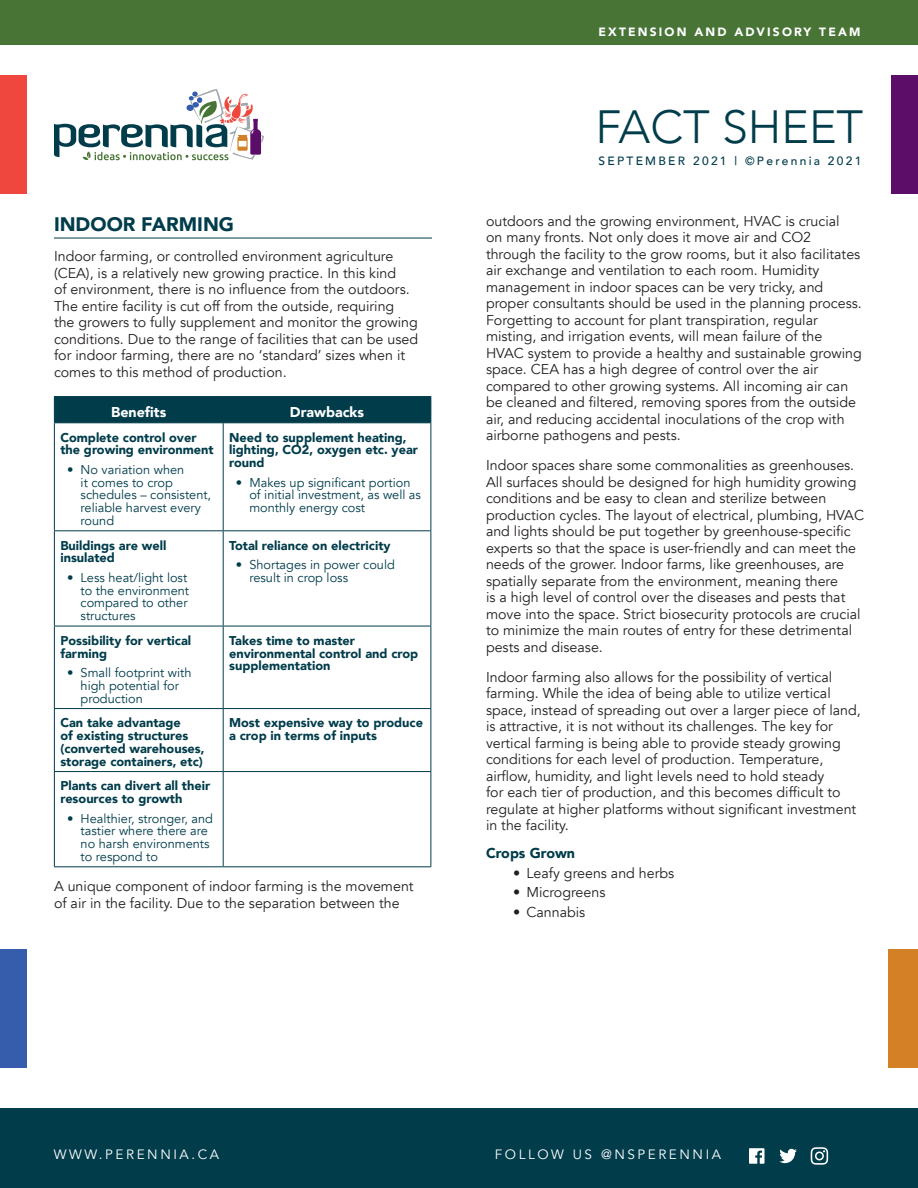
<style>
.page{position:relative;width:918px;height:1188px;background:#fff}
.page>*{position:absolute;margin:0;border:0;box-sizing:border-box;transform-origin:0 0}
.t1{font:300 46.5px "Avenir";color:#013c4b}
.t2{font:900 19.5px "Avenir";color:#013c4b}
.t3{font:14.25px/16.5px "Avenir";color:#231f20}
.t4{font:900 14.25px "Avenir";color:#fff}
.t5{font:900 14.25px "Avenir";color:#013c4b}
.t6{font:13.5px "Avenir";letter-spacing:.19em;color:#fff}
.t7{font:900 12.75px/12.8px "Avenir";color:#013c4b}
.t8{font:12.75px/12.8px "Avenir";color:#013c4b}
.t9{font:500 12px "Avenir";letter-spacing:.19em;color:#013c4b}
.t10{font:900 12px "Avenir";letter-spacing:.18em;color:#fff}
</style>
<div class="page">
<svg style="left:54px;top:89px;width:210px;height:71px"></svg>
<div style="left:0;top:1108px;width:918px;height:80px;background:#013c4b"></div>
<div style="left:0;top:0;width:918px;height:44px;background:#487536"></div>
<div style="left:0;top:75px;width:27px;height:118px;background:#ef473d"></div>
<div style="left:0;top:949px;width:27px;height:119px;background:#365dab"></div>
<div style="left:891px;top:75px;width:27px;height:118px;background:#5c0d67"></div>
<svg style="left:749px;top:1148px;width:16px;height:16px"></svg>
<svg style="left:779px;top:1149px;width:18px;height:14px"></svg>
<svg style="left:811px;top:1147px;width:17px;height:18px"></svg>
<div style="left:889px;top:949px;width:29px;height:119px;background:#d38027"></div>
<hr style="left:54px;top:238px;width:378px;height:1px;background:#013c4b">
<hr style="left:54px;top:396px;width:169px;height:1px;background:#013c4b">
<hr style="left:223px;top:396px;width:208px;height:1px;background:#013c4b">
<div style="left:54px;top:397px;width:377px;height:25px;background:#013c4b"></div>
<hr style="left:54px;top:422px;width:169px;height:1px;background:#013c4b">
<hr style="left:54px;top:423px;width:1px;height:107px;background:#013c4b">
<hr style="left:223px;top:422px;width:208px;height:1px;background:#013c4b">
<hr style="left:223px;top:423px;width:1px;height:107px;background:#013c4b">
<hr style="left:430px;top:423px;width:1px;height:107px;background:#013c4b">
<hr style="left:54px;top:530px;width:169px;height:1px;background:#013c4b">
<hr style="left:54px;top:531px;width:1px;height:95px;background:#013c4b">
<hr style="left:223px;top:530px;width:208px;height:1px;background:#013c4b">
<hr style="left:223px;top:531px;width:1px;height:95px;background:#013c4b">
<hr style="left:430px;top:531px;width:1px;height:95px;background:#013c4b">
<hr style="left:54px;top:626px;width:169px;height:1px;background:#013c4b">
<hr style="left:54px;top:626px;width:1px;height:82px;background:#013c4b">
<hr style="left:223px;top:626px;width:208px;height:1px;background:#013c4b">
<hr style="left:223px;top:626px;width:1px;height:82px;background:#013c4b">
<hr style="left:430px;top:626px;width:1px;height:82px;background:#013c4b">
<hr style="left:54px;top:708px;width:169px;height:1px;background:#013c4b">
<hr style="left:54px;top:709px;width:1px;height:62px;background:#013c4b">
<hr style="left:223px;top:708px;width:208px;height:1px;background:#013c4b">
<hr style="left:223px;top:709px;width:1px;height:62px;background:#013c4b">
<hr style="left:430px;top:709px;width:1px;height:62px;background:#013c4b">
<hr style="left:54px;top:771px;width:169px;height:1px;background:#013c4b">
<hr style="left:54px;top:772px;width:1px;height:94px;background:#013c4b">
<hr style="left:223px;top:771px;width:208px;height:1px;background:#013c4b">
<hr style="left:223px;top:772px;width:1px;height:94px;background:#013c4b">
<hr style="left:430px;top:772px;width:1px;height:94px;background:#013c4b">
<hr style="left:54px;top:866px;width:169px;height:1px;background:#013c4b">
<hr style="left:223px;top:866px;width:208px;height:1px;background:#013c4b">
<p class="t10" style="left:599px;top:22px;width:263px">EXTENSION AND ADVISORY TEAM</p>
<h2 class="t2" style="left:54px;top:208px;width:182px">INDOOR FARMING</h2>
<p class="t3" style="left:54px;top:248px;width:366px">Indoor farming, or controlled environment agriculture (CEA), is a relatively new growing practice. In this kind<br>of environment, there is no influence from the outdoors.<br>The entire facility is cut off from the outside, requiring the growers to fully supplement and monitor the growing conditions. Due to the range of facilities that can be used for indoor farming, there are no ‘standard’ sizes when it comes to this method of production.</p>
<p class="t4" style="left:111px;top:400px;width:57px">Benefits</p>
<p class="t4" style="left:290px;top:400px;width:76px">Drawbacks</p>
<p class="t7" style="left:60px;top:430px;width:155px">Complete control over the growing environment</p>
<p class="t8" style="left:81px;top:463px;width:132px;text-indent:-14px">• No variation when<br>it comes to crop schedules – consistent, reliable harvest every round</p>
<p class="t7" style="left:229px;top:430px;width:190px">Need to supplement heating, lighting, CO2, oxygen etc. year round</p>
<p class="t8" style="left:249px;top:476px;width:173px;text-indent:-14px">• Makes up significant portion of initial investment, as well as monthly energy cost</p>
<p class="t7" style="left:60px;top:538px;width:108px">Buildings are well insulated</p>
<p class="t8" style="left:81px;top:571px;width:110px;text-indent:-14px">• Less heat/light lost to the environment compared to other structures</p>
<p class="t7" style="left:60px;top:634px;width:132px">Possibility for vertical farming</p>
<p class="t8" style="left:81px;top:667px;width:112px;text-indent:-14px">• Small footprint with high potential for production</p>
<p class="t7" style="left:229px;top:538px;width:163px">Total reliance on electricity</p>
<p class="t8" style="left:249px;top:559px;width:147px;text-indent:-14px">• Shortages in power could result in crop loss</p>
<p class="t7" style="left:229px;top:634px;width:191px">Takes time to master environmental control and crop supplementation</p>
<p class="t7" style="left:60px;top:716px;width:146px">Can take advantage<br>of existing structures (converted warehouses, storage containers, etc)</p>
<p class="t7" style="left:229px;top:716px;width:195px">Most expensive way to produce a crop in terms of inputs</p>
<p class="t7" style="left:60px;top:779px;width:151px">Plants can divert all their resources to growth</p>
<p class="t8" style="left:81px;top:812px;width:134px;text-indent:-14px">• Healthier, stronger, and tastier where there are no harsh environments to respond to</p>
<p class="t3" style="left:54px;top:878px;width:361px">A unique component of indoor farming is the movement of air in the facility. Due to the separation between the</p>
<h1 class="t1" style="left:595px;top:100px;width:269px">FACT SHEET</h1>
<p class="t9" style="left:599px;top:150px;width:264px">SEPTEMBER 2021 | ©Perennia 2021</p>
<p class="t3" style="left:486px;top:213px;width:377px">outdoors and the growing environment, HVAC is crucial<br>on many fronts. Not only does it move air and CO2 through the facility to the grow rooms, but it also facilitates air exchange and ventilation to each room. Humidity management in indoor spaces can be very tricky, and proper consultants should be used in the planning process.<br>Forgetting to account for plant transpiration, regular misting, and irrigation events, will mean failure of the HVAC system to provide a healthy and sustainable growing space. CEA has a high degree of control over the air compared to other growing systems. All incoming air can be cleaned and filtered, removing spores from the outside air, and reducing accidental inoculations of the crop with airborne pathogens and pests.</p>
<p class="t3" style="left:486px;top:458px;width:380px">Indoor spaces share some commonalities as greenhouses.<br>All surfaces should be designed for high humidity growing conditions and be easy to clean and sterilize between production cycles. The layout of electrical, plumbing, HVAC and lights should be put together by greenhouse-specific experts so that the space is user-friendly and can meet the needs of the grower. Indoor farms, like greenhouses, are spatially separate from the environment, meaning there<br>is a high level of control over the diseases and pests that move into the space. Strict biosecurity protocols are crucial to minimize the main routes of entry for these detrimental pests and disease.</p>
<p class="t3" style="left:486px;top:669px;width:376px">Indoor farming also allows for the possibility of vertical farming. While the idea of being able to utilize vertical space, instead of spreading out over a larger piece of land, is attractive, it is not without its challenges. The key for vertical farming is being able to provide steady growing conditions for each level of production. Temperature, airflow, humidity, and light levels need to hold steady<br>for each tier of production, and this becomes difficult to regulate at higher platforms without significant investment in the facility.</p>
<p class="t5" style="left:486px;top:841px;width:91px">Crops Grown</p>
<p class="t3" style="left:513px;top:865px;width:163px">• Leafy greens and herbs</p>
<p class="t3" style="left:513px;top:884px;width:94px">• Microgreens</p>
<p class="t3" style="left:513px;top:904px;width:74px">• Cannabis</p>
<p class="t6" style="left:54px;top:1146px;width:167px">WWW.PERENNIA.CA</p>
<p class="t6" style="left:495px;top:1146px;width:228px">FOLLOW US @NSPERENNIA</p>
</div>
